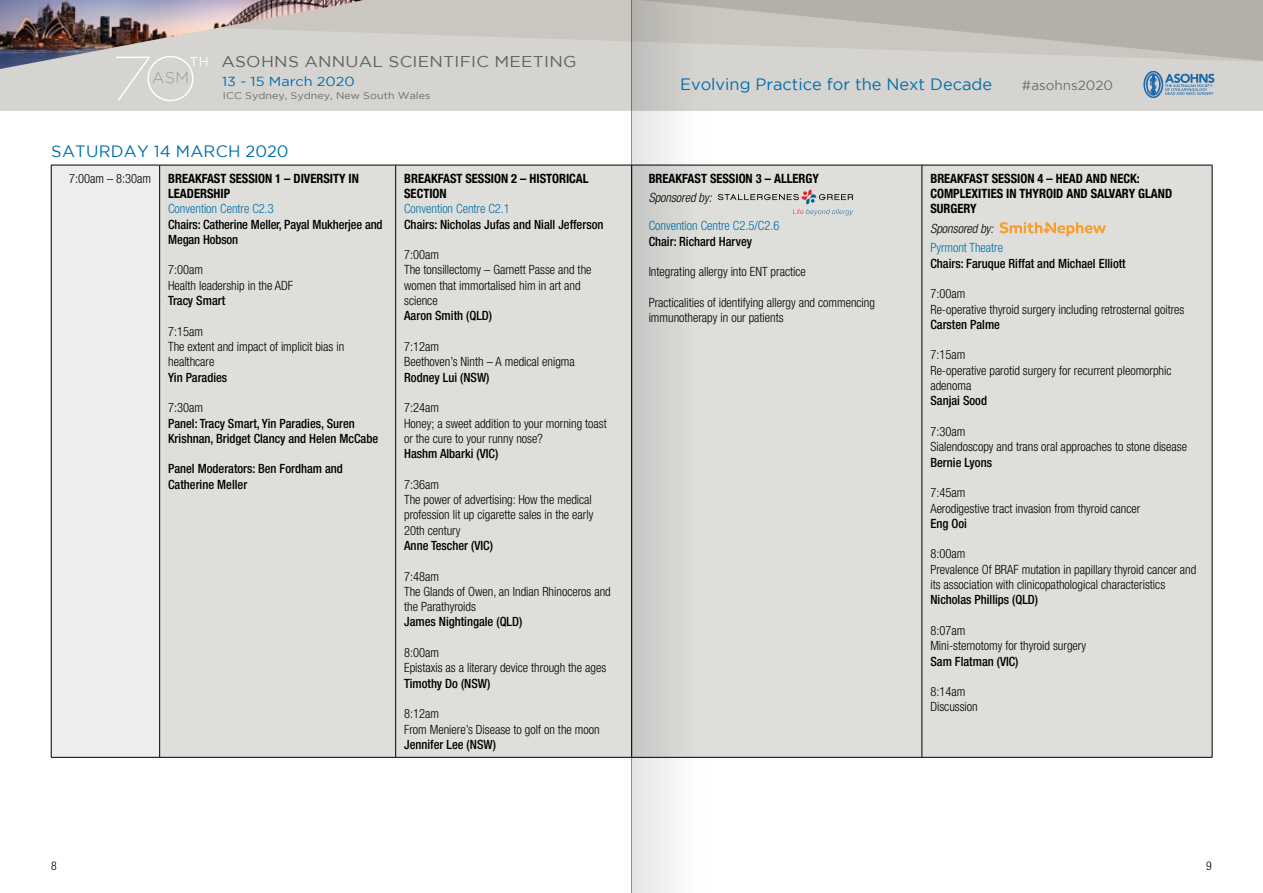
<style>
.page{position:relative;width:1263px;height:893px;background:#fff}
.page>*{position:absolute;margin:0;border:0;box-sizing:border-box;transform-origin:0 0}
.t1{font:16.35px "Gotham";color:#006fac}
.t2{font:15.6px "Gotham";letter-spacing:.015em;color:#616060;scale:1.1 1}
.t3{font:13.5px "Gotham";color:#6d6d6c}
.t4{font:13.05px "Gotham";color:#006fac;scale:1.1 1}
.t5{font:300 condensed 12.75px/15.3px "Helvetica Neue LT Com";color:#000}
.t6{font:500 condensed 12.75px/15.3px "Helvetica Neue LT Com";color:#000}
.t7{font:700 condensed 12.75px/15.3px "Helvetica Neue LT Com";color:#000}
.t8{font:300 condensed 12.75px "Helvetica Neue LT Com";color:#006fac}
.t9{font:italic 300 condensed 12.75px "Helvetica Neue LT Com";color:#000}
.t10{font:300 condensed 12px "Helvetica Neue LT Com";color:#000}
.t11{font:9.75px "Gotham";color:#6d6d6c;scale:1.1 1}
</style>
<div class="page">
<div style="left:0;top:0;width:631px;height:111px;background:#d6d4d1"></div>
<div style="left:631px;top:0;width:632px;height:111px;background:#d6d4d1"></div>
<div style="left:51px;top:165px;width:109px;height:592px;background:#ededee"></div>
<div style="left:160px;top:166px;width:1052px;height:591px;background:#dedfdb"></div>
<hr style="left:51px;top:165px;width:109px;height:1px;background:#000">
<hr style="left:51px;top:165px;width:1px;height:592px;background:#000">
<hr style="left:160px;top:165px;width:236px;height:1px;background:#000">
<hr style="left:159px;top:165px;width:1px;height:592px;background:#000">
<hr style="left:396px;top:165px;width:236px;height:1px;background:#000">
<hr style="left:395px;top:165px;width:1px;height:592px;background:#000">
<hr style="left:632px;top:165px;width:290px;height:1px;background:#000">
<hr style="left:922px;top:165px;width:290px;height:1px;background:#000">
<hr style="left:922px;top:165px;width:1px;height:592px;background:#000">
<hr style="left:1212px;top:165px;width:1px;height:592px;background:#000">
<hr style="left:51px;top:757px;width:109px;height:1px;background:#000">
<hr style="left:160px;top:757px;width:236px;height:1px;background:#000">
<hr style="left:396px;top:757px;width:236px;height:1px;background:#000">
<hr style="left:632px;top:757px;width:290px;height:1px;background:#000">
<hr style="left:922px;top:757px;width:290px;height:1px;background:#000">
<svg style="left:718px;top:190px;width:135px;height:25px;background:#c9c9c7"></svg>
<svg style="left:999px;top:222px;width:107px;height:14px"></svg>
<svg style="left:0;top:0;width:1263px;height:102px"></svg>
<svg style="left:631px;top:0;width:78px;height:893px;fill:#d5d7d3"></svg>
<p class="t2" style="left:221px;top:53px;width:304px">ASOHNS Ann ual Sci enti fic Meeting</p>
<p class="t4" style="left:222px;top:74px;width:122px">13 - 15 March 2020</p>
<p class="t11" style="left:223px;top:90px;width:190px">ICC Sydney, Sydney, New South Wales</p>
<p class="t1" style="left:51px;top:142px;width:239px">Saturday 14 March 2020</p>
<p class="t5" style="left:69px;top:170px;width:84px">7:00am – 8:30am</p>
<p class="t7" style="left:168px;top:171px;width:192px">BREAKFAST SESSION 1 – DIVERSITY IN<br>LEADERSHIP</p>
<p class="t8" style="left:168px;top:201px;width:107px">Convention Centre C2.3</p>
<p class="t6" style="left:168px;top:216px;width:216px">Chairs: Catherine Meller, Payal Mukherjee and<br>Megan Hobson</p>
<p class="t5" style="left:168px;top:262px;width:127px">7:00am<br>Health leadership in the ADF</p>
<p class="t6" style="left:168px;top:293px;width:59px">Tracy Smart</p>
<p class="t5" style="left:168px;top:323px;width:178px">7:15am<br>The extent and impact of implicit bias in healthcare</p>
<p class="t6" style="left:168px;top:369px;width:61px">Yin Paradies</p>
<p class="t5" style="left:168px;top:400px;width:36px">7:30am</p>
<p class="t6" style="left:168px;top:415px;width:212px">Panel: Tracy Smart, Yin Paradies, Suren<br>Krishnan, Bridget Clancy and Helen McCabe</p>
<p class="t6" style="left:168px;top:461px;width:176px">Panel Moderators: Ben Fordham and<br>Catherine Meller</p>
<p class="t7" style="left:404px;top:171px;width:186px">BREAKFAST SESSION 2 – HISTORICAL<br>SECTION</p>
<p class="t8" style="left:404px;top:201px;width:107px">Convention Centre C2.1</p>
<p class="t6" style="left:404px;top:216px;width:201px">Chairs: Nicholas Jufas and Niall Jefferson</p>
<p class="t5" style="left:404px;top:247px;width:189px">7:00am<br>The tonsillectomy – Garnett Passe and the women that immortalised him in art and science</p>
<p class="t6" style="left:404px;top:308px;width:89px">Aaron Smith (QLD)</p>
<p class="t5" style="left:404px;top:339px;width:172px">7:12am<br>Beethoven’s Ninth – A medical enigma</p>
<p class="t6" style="left:404px;top:369px;width:87px">Rodney Lui (NSW)</p>
<p class="t5" style="left:404px;top:400px;width:204px">7:24am<br>Honey; a sweet addition to your morning toast or the cure to your runny nose?</p>
<p class="t6" style="left:404px;top:446px;width:96px">Hashm Albarki (VIC)</p>
<p class="t5" style="left:404px;top:476px;width:191px">7:36am<br>The power of advertising: How the medical profession lit up cigarette sales in the early<br>20th century</p>
<p class="t6" style="left:404px;top:538px;width:90px">Anne Tescher (VIC)</p>
<p class="t5" style="left:404px;top:568px;width:208px">7:48am<br>The Glands of Owen, an Indian Rhinoceros and the Parathyroids</p>
<p class="t6" style="left:404px;top:614px;width:120px">James Nightingale (QLD)</p>
<p class="t5" style="left:404px;top:645px;width:204px">8:00am<br>Epistaxis as a literary device through the ages</p>
<p class="t6" style="left:404px;top:675px;width:88px">Timothy Do (NSW)</p>
<p class="t5" style="left:404px;top:706px;width:197px">8:12am<br>From Meniere’s Disease to golf on the moon</p>
<p class="t6" style="left:404px;top:736px;width:93px">Jennifer Lee (NSW)</p>
<p class="t1" style="left:680px;top:75px;width:314px">Evolving Practice for the Next Decade</p>
<p class="t3" style="left:1022px;top:78px;width:93px">#asohns2020</p>
<p class="t7" style="left:649px;top:171px;width:172px">BREAKFAST SESSION 3 – ALLERGY</p>
<p class="t9" style="left:649px;top:190px;width:65px">Sponsored by:</p>
<p class="t8" style="left:649px;top:218px;width:132px">Convention Centre C2.5/C2.6</p>
<p class="t6" style="left:649px;top:233px;width:105px">Chair: Richard Harvey</p>
<p class="t5" style="left:649px;top:264px;width:159px">Integrating allergy into ENT practice</p>
<p class="t5" style="left:649px;top:295px;width:228px">Practicalities of identifying allergy and commencing immunotherapy in our patients</p>
<p class="t7" style="left:930px;top:171px;width:243px">BREAKFAST SESSION 4 – HEAD AND NECK:<br>COMPLEXITIES IN THYROID AND SALVARY GLAND<br>SURGERY</p>
<p class="t9" style="left:930px;top:221px;width:65px">Sponsored by:</p>
<p class="t8" style="left:930px;top:241px;width:74px">Pyrmont Theatre</p>
<p class="t6" style="left:930px;top:255px;width:197px">Chairs: Faruque Riffat and Michael Elliott</p>
<p class="t5" style="left:930px;top:286px;width:255px">7:00am<br>Re-operative thyroid surgery including retrosternal goitres</p>
<p class="t6" style="left:930px;top:317px;width:71px">Carsten Palme</p>
<p class="t5" style="left:930px;top:347px;width:243px">7:15am<br>Re-operative parotid surgery for recurrent pleomorphic adenoma</p>
<p class="t6" style="left:930px;top:393px;width:58px">Sanjai Sood</p>
<p class="t5" style="left:930px;top:424px;width:258px">7:30am<br>Sialendoscopy and trans oral approaches to stone disease</p>
<p class="t6" style="left:930px;top:454px;width:63px">Bernie Lyons</p>
<p class="t5" style="left:930px;top:485px;width:211px">7:45am<br>Aerodigestive tract invasion from thyroid cancer</p>
<p class="t6" style="left:930px;top:515px;width:38px">Eng Ooi</p>
<p class="t5" style="left:930px;top:546px;width:267px">8:00am<br>Prevalence Of BRAF mutation in papillary thyroid cancer and its association with clinicopathological characteristics</p>
<p class="t6" style="left:930px;top:592px;width:109px">Nicholas Phillips (QLD)</p>
<p class="t5" style="left:930px;top:623px;width:157px">8:07am<br>Mini-sternotomy for thyroid surgery</p>
<p class="t6" style="left:930px;top:653px;width:90px">Sam Flatman (VIC)</p>
<p class="t5" style="left:930px;top:684px;width:49px">8:14am<br>Discussion</p>
<p class="t10" style="left:51px;top:859px;width:7px">8</p>
<p class="t10" style="left:1206px;top:859px;width:7px">9</p>
</div>
